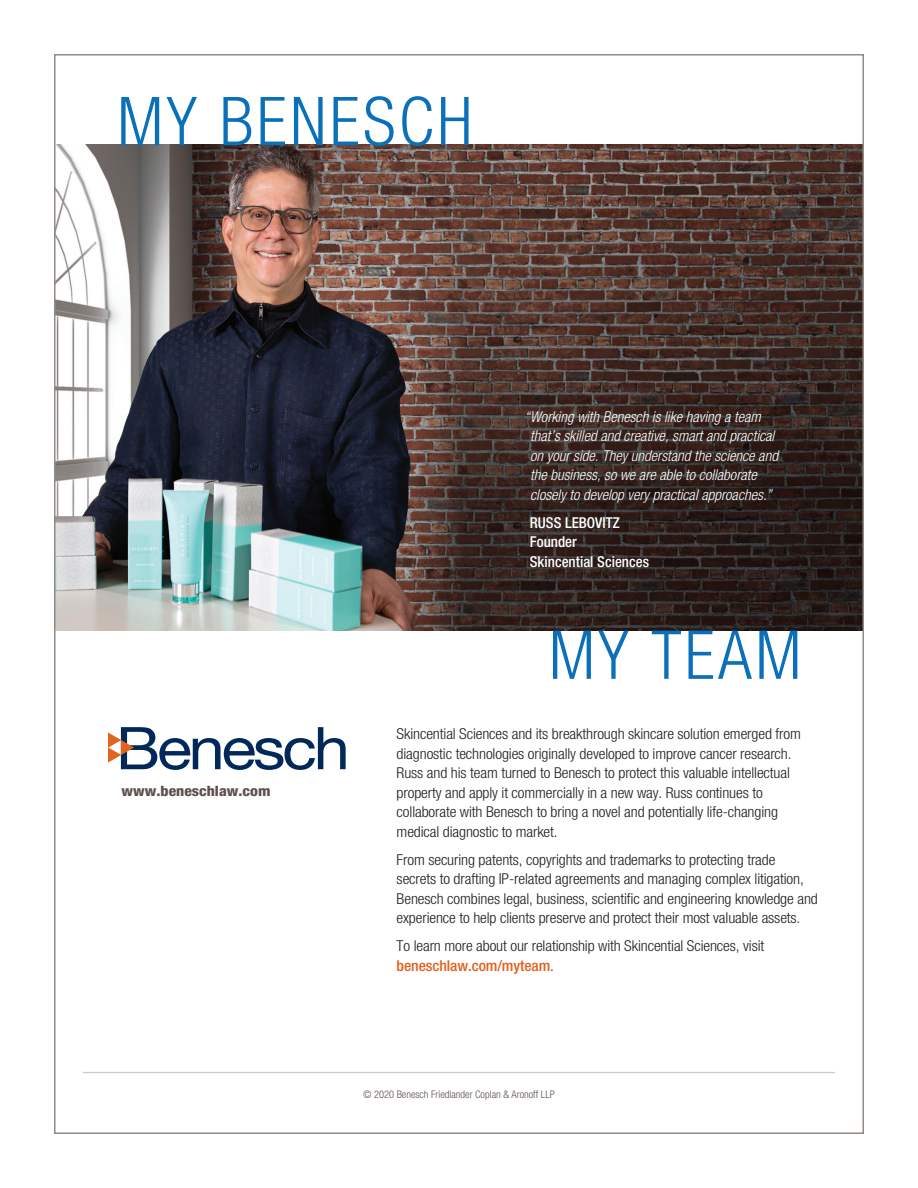
<style>
.page{position:relative;width:918px;height:1188px;background:#fff}
.page>*{position:absolute;margin:0;border:0;box-sizing:border-box;transform-origin:0 0}
.t1{font:300 condensed 67.5px "Helvetica Neue";letter-spacing:.05em;color:#0970b9}
.Text{font:300 condensed 15px/19.5px "Helvetica Neue";letter-spacing:-.005em;color:#231f20;scale:1.05 1}
.t2{font:italic 300 condensed 15px/19.5px "Helvetica Neue";color:#fff}
.ClientSig{font:500 condensed 15px/19.5px "Helvetica Neue";color:#fff}
.t3{font:800 condensed 14.25px "Helvetica Neue";color:#5d514e;scale:1.1 1}
.Names{font:300 condensed 10.5px "Helvetica Neue";color:#5d514e}
.s1{font-weight:500;color:#e1601e}
</style>
<div class="page">
<img style="left:57px;top:145px;width:309px;height:486px">
<hr style="left:83px;top:1072px;width:752px;height:1px;background:#cecac5">
<svg style="left:366px;top:145px;width:495px;height:486px;background:#473530"></svg>
<svg style="left:108px;top:727px;width:238px;height:43px"></svg>
<p class="t1" style="left:117px;top:83px;width:357px">MY BENESCH</p>
<p class="t2" style="left:530px;top:407px;width:249px;text-indent:-5px">“Working with Benesch is like having a team that’s skilled and creative, smart and practical on your side. They understand the science and the business, so we are able to collaborate closely to develop very practical approaches.”</p>
<p class="ClientSig" style="left:530px;top:513px;width:121px">RUSS LEBOVITZ<br>Founder<br>Skincential Sciences</p>
<p class="t1" style="left:549px;top:616px;width:254px">MY TEAM</p>
<p class="t3" style="left:122px;top:782px;width:137px">www.beneschlaw.com</p>
<p class="Text" style="left:397px;top:724px;width:386px">Skincential Sciences and its breakthrough skincare solution emerged from diagnostic technologies originally developed to improve cancer research.<br>Russ and his team turned to Benesch to protect this valuable intellectual property and apply it commercially in a new way. Russ continues to collaborate with Benesch to bring a novel and potentially life-changing medical diagnostic to market.</p>
<p class="Text" style="left:397px;top:850px;width:403px">From securing patents, copyrights and trademarks to protecting trade secrets to drafting IP-related agreements and managing complex litigation, Benesch combines legal, business, scientific and engineering knowledge and experience to help clients preserve and protect their most valuable assets.</p>
<p class="Text" style="left:397px;top:936px;width:352px">To learn more about our relationship with Skincential Sciences, visit <span class="s1">beneschlaw.com/myteam</span>.</p>
<p class="Names" style="left:363px;top:1088px;width:193px">© 2020 Benesch Friedlander Coplan &amp; Aronoff LLP</p>
</div>
